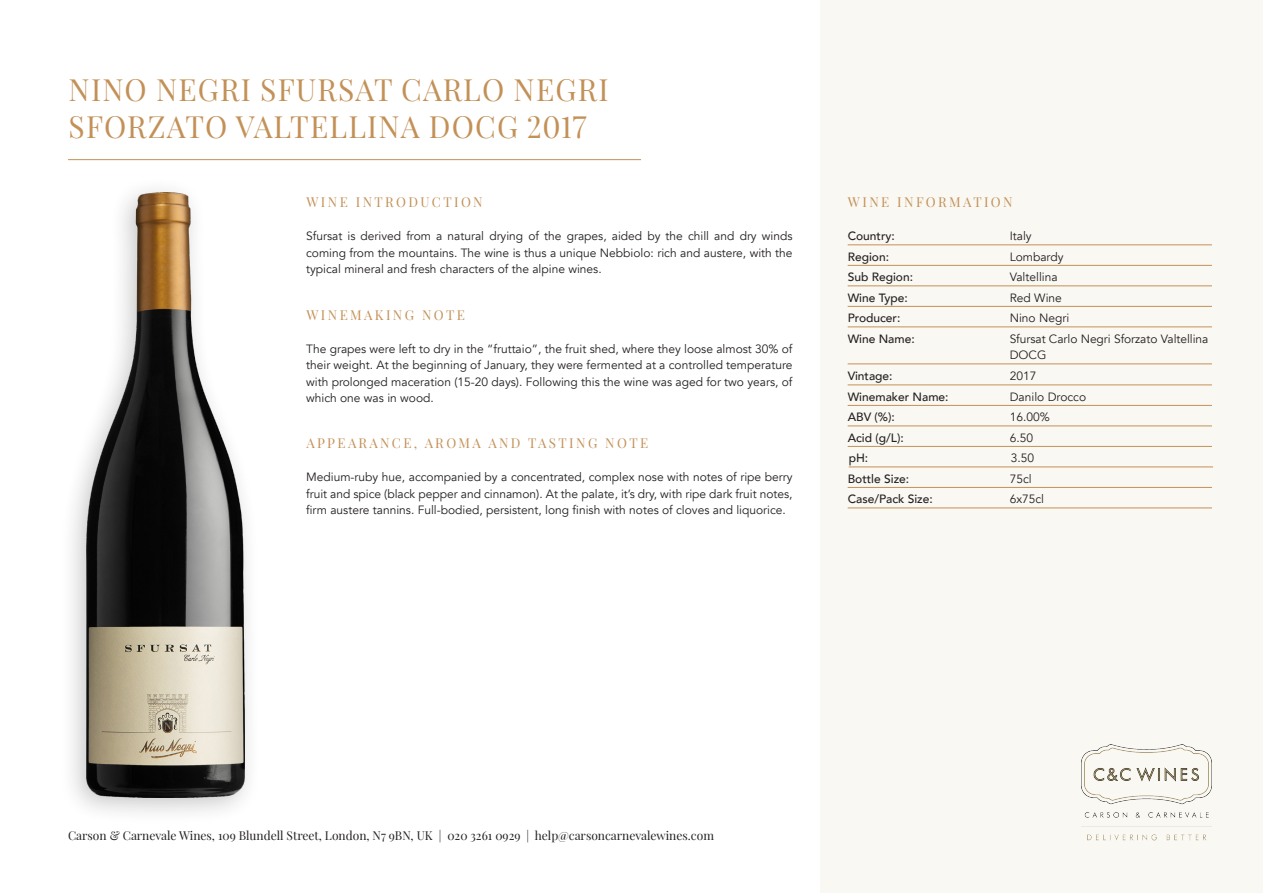
<style>
.page{position:relative;width:1263px;height:893px;background:#fff}
.page>*{position:absolute;margin:0;border:0;box-sizing:border-box;transform-origin:0 0}
.t1{font:30px/37.5px "Playfair Display";letter-spacing:.04em;color:#c39157}
.t2{font:13.35px "Playfair Display";letter-spacing:.18em;color:#c39157}
.t3{font:12px/16.5px "Avenir";color:#231f20;text-align:justify}
.t4{font:500 12px "Avenir";color:#231f20}
.t5{font:12px "Playfair Display";color:#231f20}
</style>
<div class="page">
<div style="left:820px;top:0;width:443px;height:893px;background:#faf8f3"></div>
<img style="left:1081px;top:744px;width:131px;height:97px">
<hr style="left:68px;top:159px;width:573px;height:1px;background:#c39157">
<hr style="left:848px;top:245px;width:364px;height:1px;background:#c39157">
<hr style="left:848px;top:265px;width:364px;height:1px;background:#c39157">
<hr style="left:848px;top:286px;width:364px;height:1px;background:#c39157">
<hr style="left:848px;top:327px;width:364px;height:1px;background:#c39157">
<hr style="left:848px;top:405px;width:364px;height:1px;background:#c39157">
<hr style="left:848px;top:487px;width:364px;height:1px;background:#c39157">
<hr style="left:848px;top:364px;width:364px;height:1px;background:#c39157">
<hr style="left:848px;top:385px;width:364px;height:1px;background:#c39157">
<hr style="left:848px;top:426px;width:364px;height:1px;background:#c39157">
<hr style="left:848px;top:446px;width:364px;height:1px;background:#c39157">
<hr style="left:849px;top:467px;width:364px;height:1px;background:#c39157">
<hr style="left:848px;top:306px;width:364px;height:1px;background:#c39157">
<hr style="left:848px;top:508px;width:364px;height:1px;background:#c39157">
<div style="left:59px;top:177px;width:202px;height:649px;background:#231f20;opacity:.25"></div>
<img style="left:87px;top:193px;width:157px;height:605px">
<p class="t1" style="left:69px;top:68px;width:541px">NINO NEGRI SFURSAT CARLO NEGRI<br>SFORZATO VALTELLINA DOCG 2017</p>
<p class="t2" style="left:306px;top:192px;width:178px">WINE INTRODUCTION</p>
<p class="t3" style="left:306px;top:228px;width:488px">Sfursat is derived from a natural drying of the grapes, aided by the chill and dry winds coming from the mountains. The wine is thus a unique Nebbiolo: rich and austere, with the typical mineral and fresh characters of the alpine wines.</p>
<p class="t2" style="left:306px;top:304px;width:160px">WINEMAKING NOTE</p>
<p class="t3" style="left:306px;top:341px;width:488px">The grapes were left to dry in the “fruttaio”, the fruit shed, where they loose almost 30% of their weight. At the beginning of January, they were fermented at a controlled temperature with prolonged maceration (15-20 days). Following this the wine was aged for two years, of which one was in wood.</p>
<p class="t2" style="left:306px;top:433px;width:343px">APPEARANCE, AROMA AND TASTING NOTE</p>
<p class="t3" style="left:306px;top:469px;width:488px">Medium-ruby hue, accompanied by a concentrated, complex nose with notes of ripe berry fruit and spice (black pepper and cinnamon). At the palate, it’s dry, with ripe dark fruit notes, firm austere tannins. Full-bodied, persistent, long finish with notes of cloves and liquorice.</p>
<p class="t2" style="left:848px;top:192px;width:166px">WINE INFORMATION</p>
<p class="t4" style="left:848px;top:226px;width:49px">Country:</p>
<p class="t3" style="left:1010px;top:228px;width:24px">Italy</p>
<p class="t4" style="left:848px;top:246px;width:43px">Region:</p>
<p class="t3" style="left:1010px;top:249px;width:55px">Lombardy</p>
<p class="t4" style="left:848px;top:267px;width:67px">Sub Region:</p>
<p class="t3" style="left:1010px;top:269px;width:49px">Valtellina</p>
<p class="t4" style="left:848px;top:308px;width:54px">Producer:</p>
<p class="t3" style="left:1010px;top:310px;width:61px">Nino Negri</p>
<p class="t4" style="left:848px;top:287px;width:61px">Wine Type:</p>
<p class="t3" style="left:1010px;top:290px;width:54px">Red Wine</p>
<p class="t4" style="left:848px;top:328px;width:69px">Wine Name:</p>
<p class="t3" style="left:1010px;top:331px;width:200px">Sfursat Carlo Negri Sforzato Valtellina<br>DOCG</p>
<p class="t4" style="left:848px;top:366px;width:46px">Vintage:</p>
<p class="t3" style="left:1010px;top:368px;width:28px">2017</p>
<p class="t4" style="left:848px;top:407px;width:49px">ABV (%):</p>
<p class="t3" style="left:1010px;top:409px;width:42px">16.00%</p>
<p class="t4" style="left:848px;top:427px;width:58px">Acid (g/L):</p>
<p class="t3" style="left:1010px;top:430px;width:25px">6.50</p>
<p class="t4" style="left:849px;top:448px;width:21px">pH:</p>
<p class="t3" style="left:1011px;top:450px;width:25px">3.50</p>
<p class="t4" style="left:848px;top:386px;width:102px">Winemaker Name:</p>
<p class="t3" style="left:1010px;top:389px;width:78px">Danilo Drocco</p>
<p class="t4" style="left:848px;top:468px;width:63px">Bottle Size:</p>
<p class="t3" style="left:1010px;top:471px;width:24px">75cl</p>
<p class="t4" style="left:848px;top:489px;width:87px">Case/Pack Size:</p>
<p class="t3" style="left:1010px;top:491px;width:36px">6x75cl</p>
<p class="t5" style="left:68px;top:826px;width:647px">Carson &amp; Carnevale Wines, 109 Blundell Street, London, N7 9BN, UK | 020 3261 0929 | help@carsoncarnevalewines.com</p>
</div>
